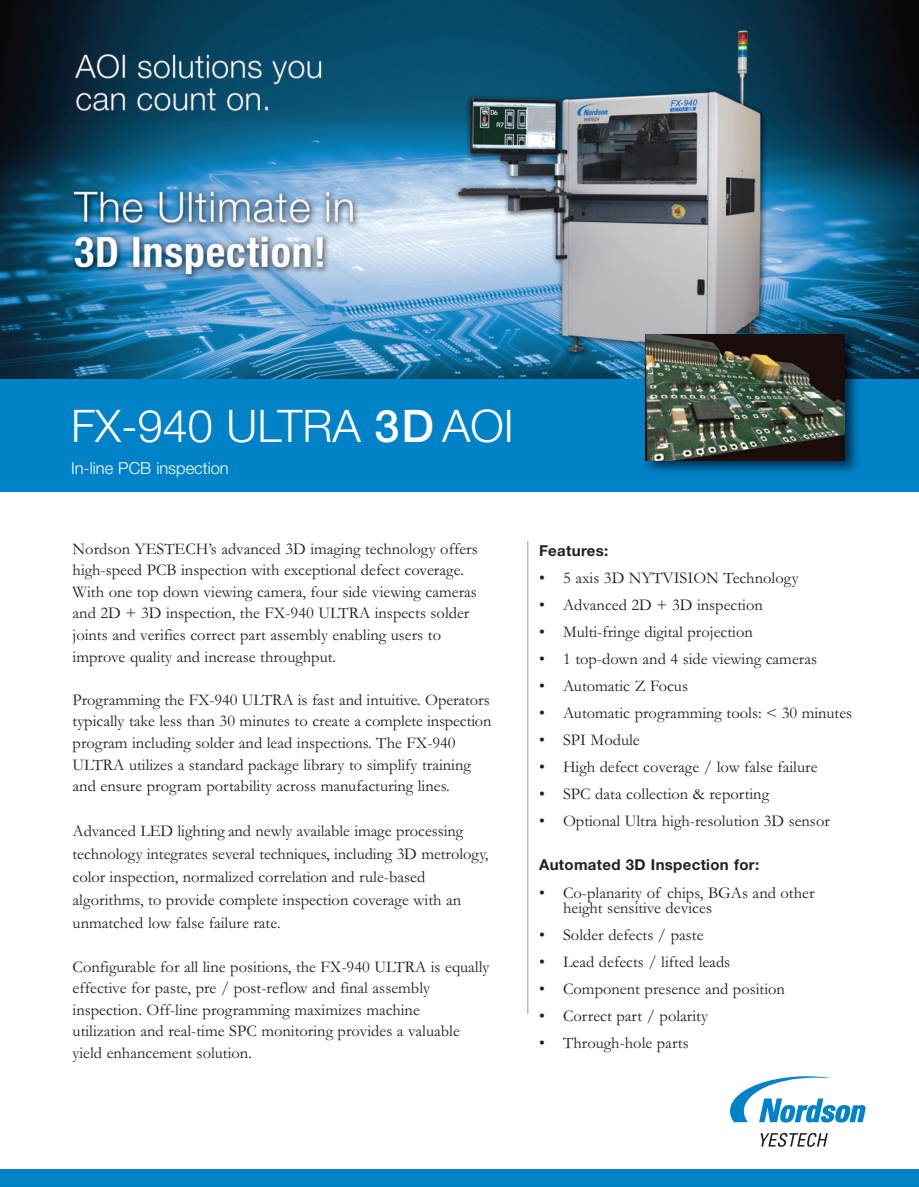
<style>
.page{position:relative;width:919px;height:1187px;background:#fff}
.page>*{position:absolute;margin:0;border:0;box-sizing:border-box;transform-origin:0 0}
.t1{font:300 45px "Helvetica Neue";color:#fff}
.t2{font:16.5px/21.6px "Garamond";color:#231f20}
.t3{font:300 16.5px "Helvetica Neue";color:#fff}
.t4{font:700 15px "Helvetica Neue";letter-spacing:.02em;color:#231f20}
.s1{font-weight:500}
</style>
<div class="page">
<svg style="left:761px;top:1133px;width:67px;height:14px"></svg>
<svg style="left:730px;top:1076px;width:136px;height:46px"></svg>
<div style="left:0;top:1169px;width:919px;height:18px;background:#0082c8"></div>
<img style="left:0;top:0;width:919px;height:379px">
<div style="left:0;top:379px;width:919px;height:113px;background:#0082c8"></div>
<hr style="left:527px;top:541px;width:1px;height:473px;background:#939598">
<img style="left:639px;top:328px;width:225px;height:145px">
<img style="left:646px;top:335px;width:198px;height:125px">
<h1 class="t1" style="left:71px;top:410px;width:444px">FX-940 ULTRA <span class="s1">3D</span> AOI</h1>
<p class="t3" style="left:71px;top:462px;width:159px">In-line PCB inspection</p>
<p class="t2" style="left:73px;top:539px;width:407px">Nordson YESTECH’s advanced 3D imaging technology offers high-speed PCB inspection with exceptional defect coverage.<br>With one top down viewing camera, four side viewing cameras and 2D + 3D inspection, the FX-940 ULTRA inspects solder joints and verifies correct part assembly enabling users to improve quality and increase throughput.</p>
<p class="t2" style="left:73px;top:691px;width:421px">Programming the FX-940 ULTRA is fast and intuitive. Operators typically take less than 30 minutes to create a complete inspection program including solder and lead inspections. The FX-940<br>ULTRA utilizes a standard package library to simplify training and ensure program portability across manufacturing lines.</p>
<p class="t2" style="left:73px;top:821px;width:417px;line-height:23.1px">Advanced LED lighting and newly available image processing technology integrates several techniques, including 3D metrology, color inspection, normalized correlation and rule-based algorithms, to provide complete inspection coverage with an unmatched low false failure rate.</p>
<p class="t2" style="left:73px;top:957px;width:418px">Configurable for all line positions, the FX-940 ULTRA is equally effective for paste, pre / post-reflow and final assembly inspection. Off-line programming maximizes machine<br>utilization and real-time SPC monitoring provides a valuable yield enhancement solution.</p>
<p class="t4" style="left:539px;top:545px;width:71px">Features:</p>
<p class="t2" style="left:539px;top:569px;width:261px">• 5 axis 3D NYTVISION Technology</p>
<p class="t2" style="left:539px;top:596px;width:225px">• Advanced 2D + 3D inspection</p>
<p class="t2" style="left:539px;top:623px;width:215px">• Multi-fringe digital projection</p>
<p class="t2" style="left:539px;top:650px;width:280px">• 1 top-down and 4 side viewing cameras</p>
<p class="t2" style="left:539px;top:677px;width:151px">• Automatic Z Focus</p>
<p class="t2" style="left:539px;top:704px;width:315px">• Automatic programming tools: &lt; 30 minutes</p>
<p class="t2" style="left:539px;top:731px;width:102px">• SPI Module</p>
<p class="t2" style="left:539px;top:758px;width:280px">• High defect coverage / low false failure</p>
<p class="t2" style="left:539px;top:785px;width:231px">• SPC data collection &amp; reporting</p>
<p class="t2" style="left:539px;top:812px;width:292px">• Optional Ultra high-resolution 3D sensor</p>
<p class="t4" style="left:539px;top:859px;width:222px">Automated 3D Inspection for:</p>
<p class="t2" style="left:563px;top:887px;width:253px;line-height:15px;text-indent:-24px">• Co-planarity of chips, BGAs and other height sensitive devices</p>
<p class="t2" style="left:539px;top:926px;width:166px">• Solder defects / paste</p>
<p class="t2" style="left:539px;top:953px;width:193px">• Lead defects / lifted leads</p>
<p class="t2" style="left:539px;top:980px;width:247px">• Component presence and position</p>
<p class="t2" style="left:539px;top:1007px;width:170px">• Correct part / polarity</p>
<p class="t2" style="left:539px;top:1034px;width:151px">• Through-hole parts</p>
</div>
